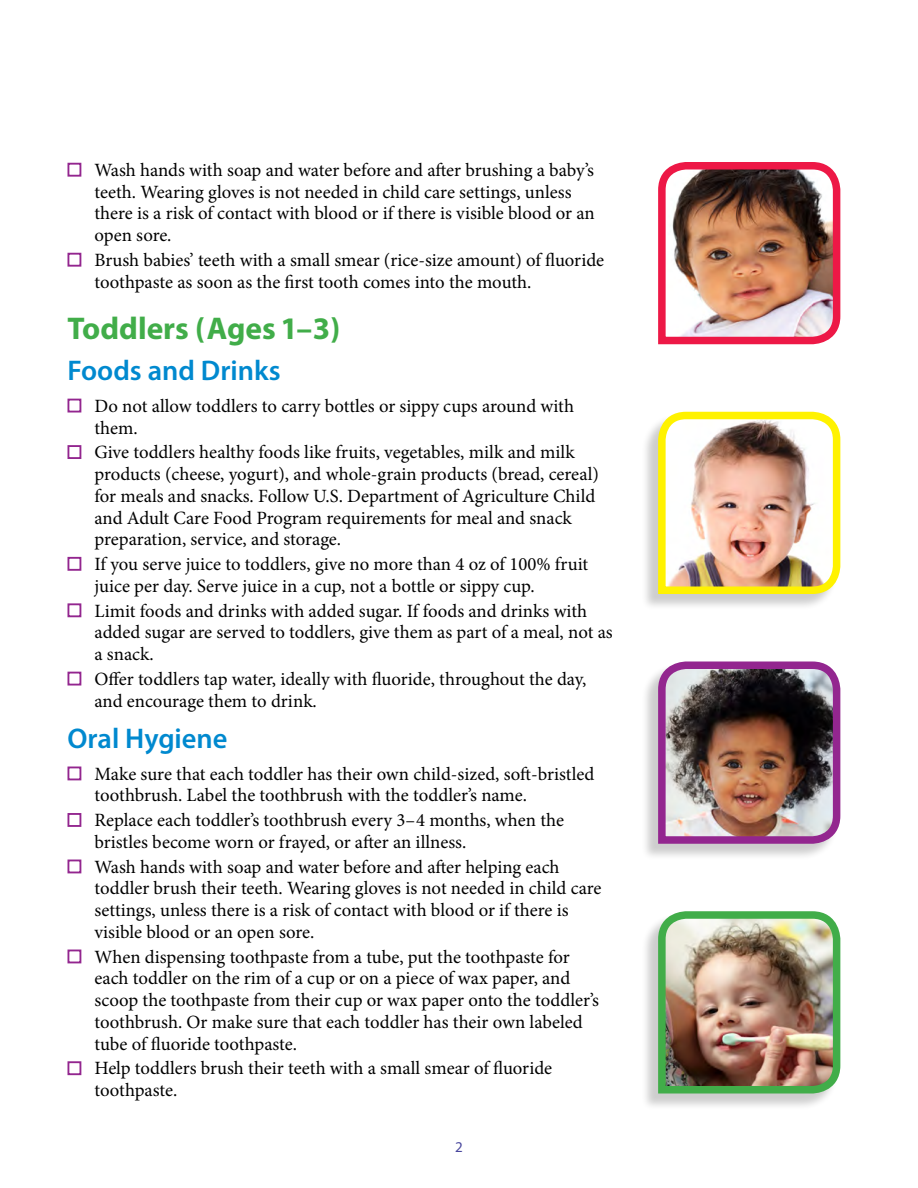
<style>
.page{position:relative;width:918px;height:1188px;background:#fff}
.page>*{position:absolute;margin:0;border:0;box-sizing:border-box;transform-origin:0 0}
.t1{font:700 31.5px "Myriad Pro";color:#41ad49}
.t2{font:600 28.5px "Myriad Pro";color:#0089cf}
.t3{font:18.75px/21.8px "Minion Pro";color:#000}
.t4{font:15px "Myriad Pro";color:#49479d}
</style>
<div class="page">
<div style="left:68px;top:163px;width:13px;height:14px;border:2px solid #93268f"></div>
<div style="left:68px;top:253px;width:13px;height:14px;border:2px solid #93268f"></div>
<div style="left:68px;top:399px;width:13px;height:14px;border:2px solid #93268f"></div>
<div style="left:68px;top:445px;width:13px;height:14px;border:2px solid #93268f"></div>
<div style="left:68px;top:557px;width:13px;height:14px;border:2px solid #93268f"></div>
<div style="left:68px;top:603px;width:13px;height:14px;border:2px solid #93268f"></div>
<div style="left:68px;top:672px;width:13px;height:14px;border:2px solid #93268f"></div>
<div style="left:68px;top:767px;width:13px;height:13px;border:2px solid #93268f"></div>
<div style="left:68px;top:813px;width:13px;height:14px;border:2px solid #93268f"></div>
<div style="left:68px;top:860px;width:13px;height:13px;border:2px solid #93268f"></div>
<div style="left:68px;top:950px;width:13px;height:13px;border:2px solid #93268f"></div>
<div style="left:68px;top:1061px;width:13px;height:14px;border:2px solid #93268f"></div>
<img style="left:658px;top:162px;width:183px;height:183px">
<div style="left:641px;top:414px;width:197px;height:197px;background:#000;opacity:.2"></div>
<img style="left:654px;top:411px;width:187px;height:187px">
<div style="left:641px;top:663px;width:197px;height:198px;background:#000;opacity:.2"></div>
<img style="left:654px;top:661px;width:187px;height:187px">
<div style="left:641px;top:913px;width:197px;height:198px;background:#000;opacity:.2"></div>
<img style="left:654px;top:911px;width:187px;height:186px">
<p class="t3" style="left:94px;top:159px;width:502px">Wash hands with soap and water before and afer brushing a baby’s teeth. Wearing gloves is not needed in child care settings, unless there is a risk of contact with blood or if there is visible blood or an open sore.</p>
<p class="t3" style="left:94px;top:249px;width:511px">Brush babies’ teeth with a small smear (rice-size amount) of fuoride toothpaste as soon as the frst tooth comes into the mouth.</p>
<h1 class="t1" style="left:68px;top:307px;width:274px">Toddlers (Ages 1–3)</h1>
<h2 class="t2" style="left:68px;top:352px;width:215px">Foods and Drinks</h2>
<p class="t3" style="left:94px;top:395px;width:481px">Do not allow toddlers to carry bottles or sippy cups around with them.</p>
<p class="t3" style="left:94px;top:441px;width:506px">Give toddlers healthy foods like fruits, vegetables, milk and milk products (cheese, yogurt), and whole-grain products (bread, cereal) for meals and snacks. Follow U.S. Department of Agriculture Child and Adult Care Food Program requirements for meal and snack preparation, service, and storage.</p>
<p class="t3" style="left:94px;top:553px;width:495px">If you serve juice to toddlers, give no more than 4 oz of 100% fruit juice per day. Serve juice in a cup, not a bottle or sippy cup.</p>
<p class="t3" style="left:94px;top:600px;width:520px">Limit foods and drinks with added sugar. If foods and drinks with added sugar are served to toddlers, give them as part of a meal, not as a snack.</p>
<p class="t3" style="left:94px;top:668px;width:493px">Ofer toddlers tap water, ideally with fuoride, throughout the day, and encourage them to drink.</p>
<h2 class="t2" style="left:68px;top:720px;width:162px">Oral Hygiene</h2>
<p class="t3" style="left:94px;top:763px;width:501px">Make sure that each toddler has their own child-sized, sof-bristled toothbrush. Label the toothbrush with the toddler’s name.</p>
<p class="t3" style="left:94px;top:809px;width:471px">Replace each toddler’s toothbrush every 3–4 months, when the bristles become worn or frayed, or afer an illness.</p>
<p class="t3" style="left:94px;top:856px;width:509px">Wash hands with soap and water before and afer helping each toddler brush their teeth. Wearing gloves is not needed in child care settings, unless there is a risk of contact with blood or if there is visible blood or an open sore.</p>
<p class="t3" style="left:94px;top:946px;width:506px">When dispensing toothpaste from a tube, put the toothpaste for each toddler on the rim of a cup or on a piece of wax paper, and scoop the toothpaste from their cup or wax paper onto the toddler’s toothbrush. Or make sure that each toddler has their own labeled tube of fuoride toothpaste.</p>
<p class="t3" style="left:94px;top:1058px;width:459px">Help toddlers brush their teeth with a small smear of fuoride toothpaste.</p>
<p class="t4" style="left:455px;top:1138px;width:9px">2</p>
</div>
